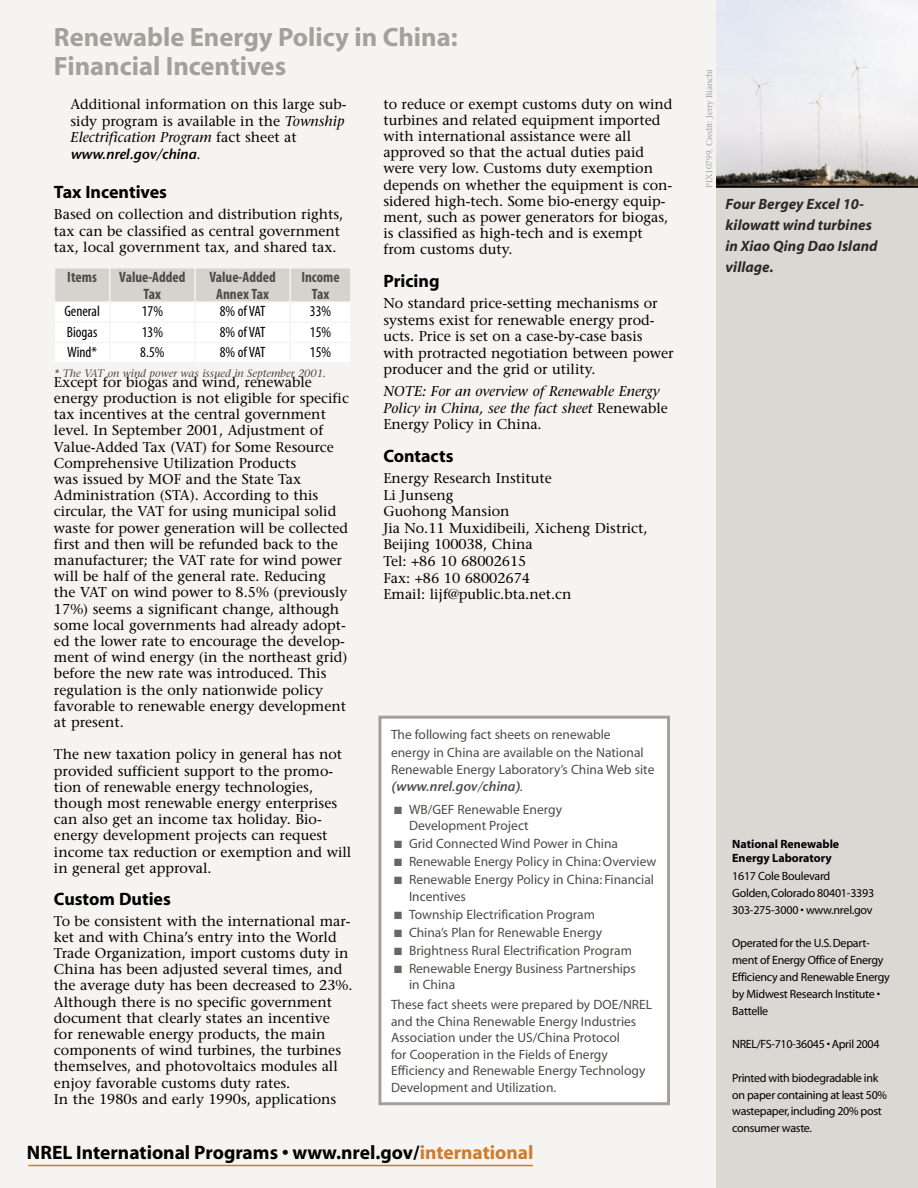
<style>
.page{position:relative;width:918px;height:1188px;background:#f5f4f3}
.page>*{position:absolute;margin:0;border:0;box-sizing:border-box;transform-origin:0 0}
.t1{font:700 26.55px/29.4px "Myriad";color:#a5a099}
.t2{font:700 19.5px "Myriad";color:#000}
.heading_3{font:700 18px "Myriad";color:#000}
.Body_Text_3{font:700 18px "Myriad";color:#000}
.t3{font:italic 700 15px/21px "Myriad";letter-spacing:.005em;color:#2a2a2a}
.t4{font:condensed 15px "Myriad";color:#000}
.t5{font:700 condensed 15px/16.5px "Myriad";color:#4d4c48;text-align:center}
.Body_Text_2{font:14.25px/16.2px "Stone Serif";color:#000}
.Body_Text_3-2{font:14.25px/16.5px "Stone Serif";color:#000}
.Body_Text_3-3{font:italic 14.25px/16.5px "Stone Serif";color:#000}
.t6{font:13.5px/16.5px "Myriad";color:#4d4c48}
.t7{font:12px/16.8px "Myriad";letter-spacing:-.025em;color:#000}
.t8{font:700 12px/14.2px "Myriad";color:#000}
.t9{font:italic 10.8px "Stone Serif";color:#4d4c48}
.t10{font:8.4px "Stone Serif";letter-spacing:-.02em;color:#a5a099}
.s1{font-style:normal}
.s2{font-style:italic}
.s3{font-family:"Stone Sans";font-weight:600;font-style:italic}
.s4{color:#d27b27}
.s5{color:#696762}
</style>
<div class="page">
<div style="left:716px;top:130px;width:202px;height:1058px;background:#dad8d3"></div>
<img style="left:716px;top:0;width:202px;height:186px">
<hr style="left:28px;top:1165px;width:505px;height:1px;background:#d27b27">
<hr style="left:716px;top:186px;width:202px;height:2px;background:#000">
<svg style="left:55px;top:268px;width:295px;height:94px"></svg>
<div style="left:380px;top:717px;width:289px;height:387px;background:#fff"></div>
<div style="left:378px;top:716px;width:292px;height:389px;border:3px solid #a5a099"></div>
<p class="t1" style="left:54px;top:23px;width:405px">Renewable Energy Policy in China:<br>Financial Incentives</p>
<p class="Body_Text_2" style="left:383px;top:96px;width:291px">to reduce or exempt customs duty on wind turbines and related equipment imported with international assistance were all approved so that the actual duties paid were very low. Customs duty exemption depends on whether the equipment is con&shy;sidered high-tech. Some bio-energy equip&shy;ment, such as power generators for biogas, is classified as high-tech and is exempt from customs duty.</p>
<p class="heading_3" style="left:383px;top:272px;width:58px">Pricing</p>
<p class="Body_Text_3-2" style="left:383px;top:295px;width:292px">No standard price-setting mechanisms or systems exist for renewable energy prod&shy;ucts. Price is set on a case-by-case basis with protracted negotiation between power producer and the grid or utility.</p>
<p class="Body_Text_3-3" style="left:383px;top:383px;width:286px">NOTE: For an overview of Renewable Energy<br>Policy in China, see the fact sheet <span class="s1">Renewable<br>Energy Policy in China.</span></p>
<p class="Body_Text_3" style="left:383px;top:447px;width:72px">Contacts</p>
<p class="Body_Text_3-2" style="left:383px;top:470px;width:170px">Energy Research Institute<br>Li Junseng</p>
<p class="Body_Text_2" style="left:383px;top:503px;width:128px">Guohong Mansion</p>
<p class="Body_Text_2" style="left:383px;top:519px;width:266px">Jia No.11 Muxidibeili, Xicheng District,</p>
<p class="Body_Text_2" style="left:383px;top:536px;width:151px">Beijing 100038, China</p>
<p class="Body_Text_2" style="left:383px;top:553px;width:145px">Tel: +86 10 68002615</p>
<p class="Body_Text_2" style="left:383px;top:569px;width:148px">Fax: +86 10 68002674</p>
<p class="Body_Text_2" style="left:383px;top:586px;width:190px">Email: lijf@public.bta.net.cn</p>
<p class="Body_Text_2" style="left:70px;top:95px;width:278px;line-height:16.8px">Additional information on this large sub&shy;sidy program is available in the <span class="s2">Township Electrification Program</span> fact sheet at <span class="s3">www.nrel.gov/china</span>.</p>
<p class="heading_3" style="left:54px;top:182px;width:115px">Tax Incentives</p>
<p class="Body_Text_2" style="left:54px;top:205px;width:291px;line-height:16.8px">Based on collection and distribution rights, tax can be classified as central government tax, local government tax, and shared tax.</p>
<p class="t5" style="left:67px;top:270px;width:31px">Items</p>
<p class="t5" style="left:119px;top:270px;width:68px">Value-Added<br>Tax</p>
<p class="t5" style="left:209px;top:270px;width:68px">Value-Added<br>Annex Tax</p>
<p class="t5" style="left:301px;top:270px;width:40px">Income<br>Tax</p>
<p class="t4" style="left:64px;top:304px;width:37px">General</p>
<p class="t4" style="left:142px;top:304px;width:23px">17%</p>
<p class="t4" style="left:220px;top:304px;width:47px">8% of VAT</p>
<p class="t4" style="left:310px;top:304px;width:23px">33%</p>
<p class="t4" style="left:67px;top:324px;width:32px">Biogas</p>
<p class="t4" style="left:142px;top:324px;width:23px">13%</p>
<p class="t4" style="left:220px;top:324px;width:47px">8% of VAT</p>
<p class="t4" style="left:310px;top:324px;width:23px">15%</p>
<p class="t4" style="left:67px;top:345px;width:32px">Wind*</p>
<p class="t4" style="left:140px;top:345px;width:26px">8.5%</p>
<p class="t4" style="left:220px;top:345px;width:47px">8% of VAT</p>
<p class="t4" style="left:310px;top:345px;width:23px">15%</p>
<p class="t9" style="left:54px;top:367px;width:274px">* The VAT on wind power was issued in September 2001.</p>
<p class="Body_Text_2" style="left:54px;top:374px;width:296px">Except for biogas and wind, renewable energy production is not eligible for specific tax incentives at the central government level. In September 2001, Adjustment of Value-Added Tax (VAT) for Some Resource Comprehensive Utilization Products<br>was issued by MOF and the State Tax Administration (STA). According to this circular, the VAT for using municipal solid waste for power generation will be collected first and then will be refunded back to the manufacturer; the VAT rate for wind power will be half of the general rate. Reducing the VAT on wind power to 8.5% (previously 17%) seems a significant change, although some local governments had already adopt&shy;ed the lower rate to encourage the develop&shy;ment of wind energy (in the northeast grid) before the new rate was introduced. This regulation is the only nationwide policy favorable to renewable energy development at present.</p>
<p class="Body_Text_2" style="left:54px;top:746px;width:299px">The new taxation policy in general has not provided sufficient support to the promo&shy;tion of renewable energy technologies, though most renewable energy enterprises can also get an income tax holiday. Bio&shy;energy development projects can request income tax reduction or exemption and will in general get approval.</p>
<p class="heading_3" style="left:54px;top:890px;width:118px">Custom Duties</p>
<p class="Body_Text_2" style="left:54px;top:912px;width:300px">To be consistent with the international mar&shy;ket and with China’s entry into the World Trade Organization, import customs duty in China has been adjusted several times, and the average duty has been decreased to 23%.<br>Although there is no specific government document that clearly states an incentive<br>for renewable energy products, the main components of wind turbines, the turbines themselves, and photovoltaics modules all enjoy favorable customs duty rates.</p>
<p class="Body_Text_2" style="left:54px;top:1091px;width:284px">In the 1980s and early 1990s, applications</p>
<p class="t2" style="left:27px;top:1143px;width:508px">NREL International Programs • www.nrel.gov/<span class="s4">international</span></p>
<p class="t6" style="left:391px;top:727px;width:265px;line-height:17.2px">The following fact sheets on renewable<br>energy in China are available on the National Renewable Energy Laboratory’s China Web site <span class="s3">(www.nrel.gov/china)</span>.</p>
<p class="t6" style="left:409px;top:802px;width:155px;text-indent:-15px"><span class="s5">■</span> WB/GEF Renewable Energy<br>Development Project</p>
<p class="t6" style="left:394px;top:836px;width:225px"><span class="s5">■</span> Grid Connected Wind Power in China</p>
<p class="t6" style="left:394px;top:854px;width:264px"><span class="s5">■</span> Renewable Energy Policy in China: Overview</p>
<p class="t6" style="left:409px;top:872px;width:247px;text-indent:-15px"><span class="s5">■</span> Renewable Energy Policy in China: Financial<br>Incentives</p>
<p class="t6" style="left:394px;top:907px;width:202px"><span class="s5">■</span> Township Electrification Program</p>
<p class="t6" style="left:394px;top:925px;width:210px"><span class="s5">■</span> China’s Plan for Renewable Energy</p>
<p class="t6" style="left:394px;top:943px;width:239px"><span class="s5">■</span> Brightness Rural Electrification Program</p>
<p class="t6" style="left:409px;top:961px;width:228px;text-indent:-15px"><span class="s5">■</span> Renewable Energy Business Partnerships in China</p>
<p class="t6" style="left:391px;top:997px;width:263px">These fact sheets were prepared by DOE/NREL and the China Renewable Energy Industries Association under the US/China Protocol<br>for Cooperation in the Fields of Energy Efficiency and Renewable Energy Technology Development and Utilization.</p>
<p class="t10" style="left:704px;top:188px;width:120px;rotate:-90deg">PIX10799, Credit: Jerry Bianchi</p>
<p class="t3" style="left:726px;top:194px;width:154px">Four Bergey Excel 10- kilowatt wind turbines in Xiao Qing Dao Island village.</p>
<p class="t8" style="left:732px;top:837px;width:109px">National Renewable<br>Energy Laboratory</p>
<p class="t7" style="left:732px;top:868px;width:100px">1617 Cole Boulevard</p>
<p class="t7" style="left:732px;top:885px;width:144px">Golden, Colorado 80401-3393</p>
<p class="t7" style="left:732px;top:902px;width:142px">303-275-3000 • www.nrel.gov</p>
<p class="t7" style="left:732px;top:935px;width:159px">Operated for the U.S. Depart&shy;ment of Energy Office of Energy<br>Efficiency and Renewable Energy by Midwest Research Institute •<br>Battelle</p>
<p class="t7" style="left:732px;top:1036px;width:149px">NREL/FS-710-36045 • April 2004</p>
<p class="t7" style="left:732px;top:1070px;width:156px">Printed with biodegradable ink on paper containing at least 50% wastepaper, including 20% post consumer waste.</p>
</div>
